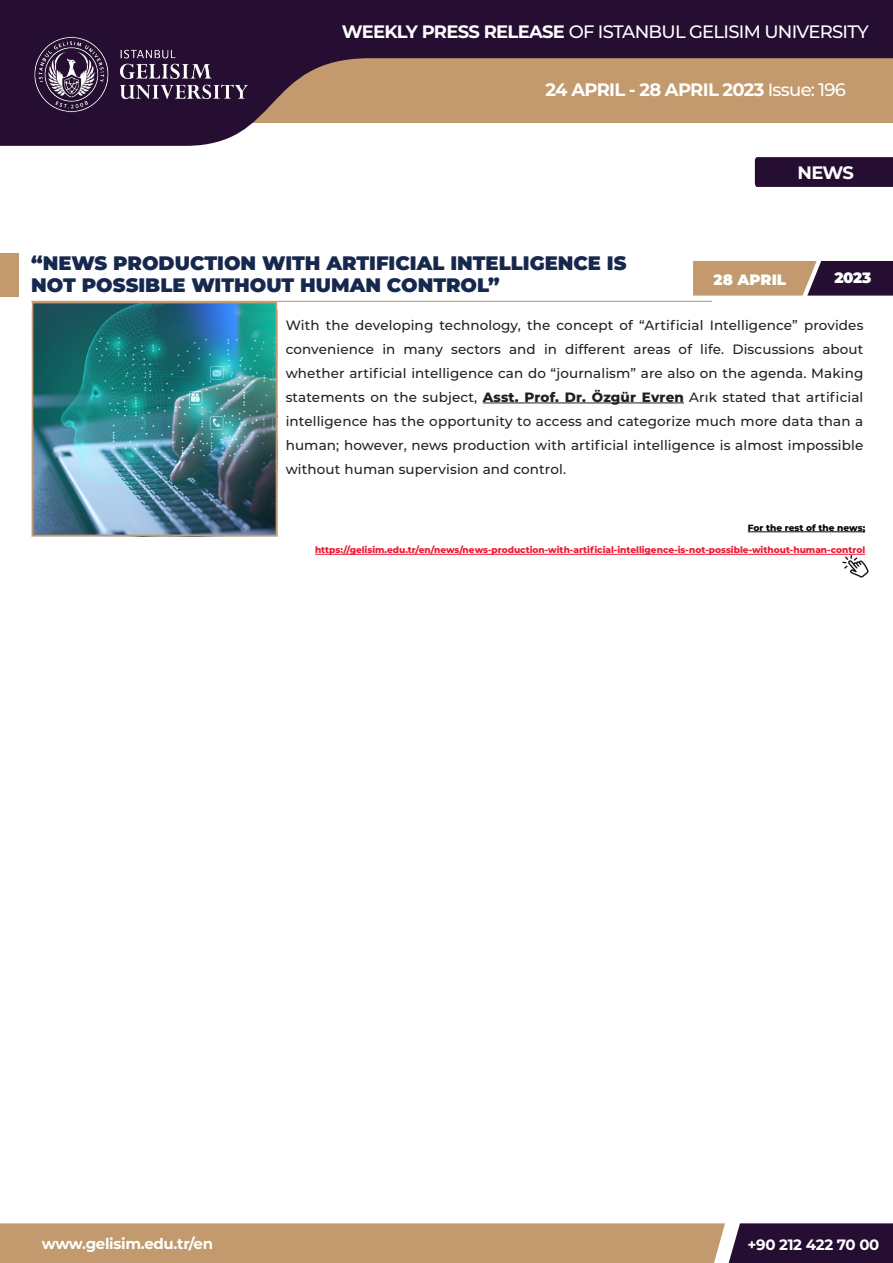
<style>
.page{position:relative;width:893px;height:1263px;background:#fff}
.page>*{position:absolute;margin:0;border:0;box-sizing:border-box;transform-origin:0 0}
.t1{font:900 19.5px/22.5px "Montserrat";color:#17284e}
.t2{font:500 18px "Montserrat";letter-spacing:-.04em;color:#fff}
.t3{font:700 18px "Montserrat";letter-spacing:-.04em;color:#fff}
.t4{font:700 15px "Montserrat";letter-spacing:-.02em;color:#fff}
.t5{font:900 15px "Montserrat";letter-spacing:-.005em;color:#fff}
.t6{font:500 13.5px/24px "Montserrat";letter-spacing:.01em;color:#231f20;text-align:justify}
.t7{font:800 9px "Montserrat";color:#ed1a33}
.t8{font:800 9px "Montserrat";color:#040503}
.s1{font-weight:700}
.s2{font-weight:500}
.s3{font-weight:800}
</style>
<div class="page">
<svg style="left:0;top:0;width:893px;height:146px;background:#7a6062"></svg>
<svg style="left:0;top:1223px;width:893px;height:40px;background:#a78366"></svg>
<img style="left:21px;top:34px;width:241px;height:81px">
<div style="left:755px;top:157px;width:138px;height:30px;background:#250e31"></div>
<hr style="left:315px;top:554px;width:550px;height:1px;background:#ed1a33">
<div style="left:0;top:253px;width:19px;height:44px;background:#c29a6d"></div>
<hr style="left:31px;top:301px;width:681px;height:1px;background:#c29a6d">
<svg style="left:693px;top:261px;width:200px;height:35px;background:#87675a"></svg>
<hr style="left:483px;top:403px;width:201px;height:1px;background:#231f20">
<hr style="left:748px;top:531px;width:117px;height:1px;background:#040503">
<img style="left:843px;top:555px;width:26px;height:22px">
<img style="left:35px;top:305px;width:239px;height:228px">
<div style="left:32px;top:302px;width:245px;height:234px;border:2px solid #c29a6d"></div>
<p class="t2" style="left:342px;top:19px;width:528px"><span class="s1">WEEKLY PRESS RELEASE</span> OF ISTANBUL GELISIM UNIVERSITY</p>
<p class="t3" style="left:546px;top:76px;width:302px">24 APRIL - 28 APRIL 2023 <span class="s2">Issue: 196</span></p>
<p class="t3" style="left:798px;top:159px;width:58px">NEWS</p>
<p class="t1" style="left:31px;top:250px;width:597px">“NEWS PRODUCTION WITH ARTIFICIAL INTELLIGENCE IS<br>NOT POSSIBLE WITHOUT HUMAN CONTROL”</p>
<p class="t6" style="left:286px;top:312px;width:579px">With the developing technology, the concept of “Artificial Intelligence” provides convenience in many sectors and in different areas of life. Discussions about whether artificial intelligence can do “journalism” are also on the agenda. Making statements on the subject, <span class="s3">Asst. Prof. Dr. Özgür Evren</span> Arık stated that artificial intelligence has the opportunity to access and categorize much more data than a human; however, news production with artificial intelligence is almost impossible without human supervision and control.</p>
<p class="t5" style="left:834px;top:267px;width:38px">2023</p>
<p class="t5" style="left:714px;top:269px;width:74px">28 APRIL</p>
<p class="t8" style="left:748px;top:521px;width:119px">For the rest of the news;</p>
<p class="t7" style="left:315px;top:544px;width:552px">https://gelisim.edu.tr/en/news/news-production-with-artificial-intelligence-is-not-possible-without-human-control</p>
<p class="t4" style="left:42px;top:1233px;width:173px">www.gelisim.edu.tr/en</p>
<p class="t4" style="left:747px;top:1234px;width:134px">+90 212 422 70 00</p>
</div>
